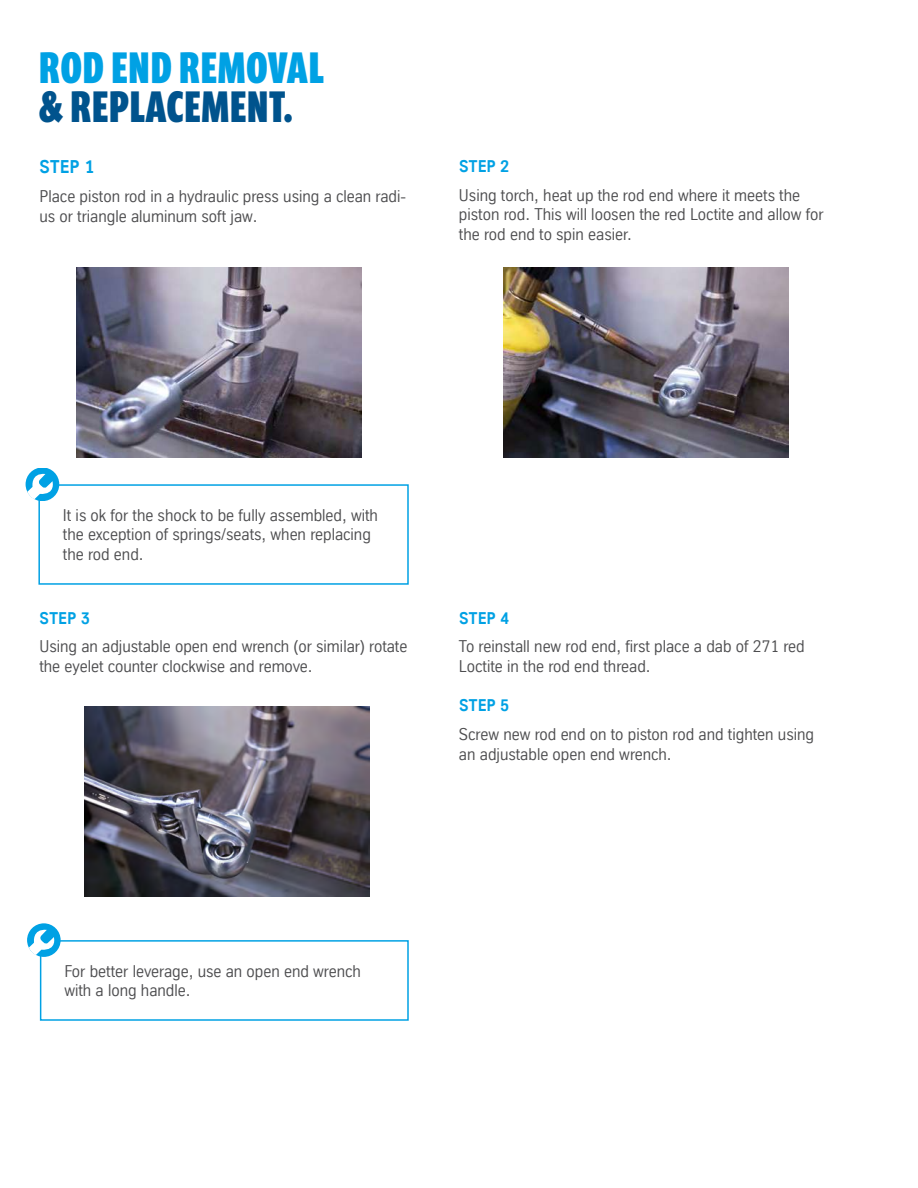
<style>
.page{position:relative;width:918px;height:1188px;background:#fff}
.page>*{position:absolute;margin:0;border:0;box-sizing:border-box;transform-origin:0 0}
.t1{font:700 45px "Prenton RP Ultra Cond";letter-spacing:.04em;color:#00a1e4}
.t2{font:700 45px "Prenton RP Ultra Cond";letter-spacing:.04em;color:#00538d}
.t3{font:700 18px "TK Type";color:#00a1e4}
.t4{font:16.5px/19.8px "TK Type";color:#4d4d4f}
.t5{font:700 16.5px "TK Type";letter-spacing:.01em;color:#00a1e4}
</style>
<div class="page">
<img style="left:76px;top:267px;width:285px;height:190px">
<img style="left:504px;top:267px;width:285px;height:190px">
<div style="left:38px;top:484px;width:371px;height:101px;border:2px solid #00a1e4"></div>
<div style="left:26px;top:468px;width:33px;height:32px;background:#00a1e4;border-radius:50%"></div>
<svg style="left:27px;top:473px;width:29px;height:27px"></svg>
<img style="left:84px;top:707px;width:285px;height:190px">
<div style="left:40px;top:940px;width:369px;height:81px;border:2px solid #00a1e4"></div>
<div style="left:27px;top:924px;width:34px;height:32px;background:#00a1e4;border-radius:50%"></div>
<svg style="left:29px;top:928px;width:29px;height:27px"></svg>
<h1 class="t1" style="left:39px;top:38px;width:285px">ROD END REMOVAL</h1>
<h1 class="t2" style="left:39px;top:77px;width:255px">&amp; REPLACEMENT.</h1>
<p class="t3" style="left:40px;top:157px;width:57px">STEP 1</p>
<p class="t4" style="left:39px;top:186px;width:368px">Place piston rod in a hydraulic press using a clean radi&shy;us or triangle aluminum soft jaw.</p>
<p class="t5" style="left:459px;top:157px;width:52px">STEP 2</p>
<p class="t4" style="left:459px;top:185px;width:366px">Using torch, heat up the rod end where it meets the piston rod. This will loosen the red Loctite and allow for the rod end to spin easier.</p>
<p class="t4" style="left:63px;top:505px;width:317px">It is ok for the shock to be fully assembled, with the exception of springs/seats, when replacing the rod end.</p>
<p class="t5" style="left:40px;top:609px;width:52px">STEP 3</p>
<p class="t4" style="left:39px;top:637px;width:369px">Using an adjustable open end wrench (or similar) rotate the eyelet counter clockwise and remove.</p>
<p class="t5" style="left:459px;top:609px;width:52px">STEP 4</p>
<p class="t4" style="left:459px;top:637px;width:347px">To reinstall new rod end, first place a dab of 271 red<br>Loctite in the rod end thread.</p>
<p class="t5" style="left:459px;top:696px;width:52px">STEP 5</p>
<p class="t4" style="left:459px;top:724px;width:357px">Screw new rod end on to piston rod and tighten using an adjustable open end wrench.</p>
<p class="t4" style="left:64px;top:961px;width:298px">For better leverage, use an open end wrench with a long handle.</p>
</div>
